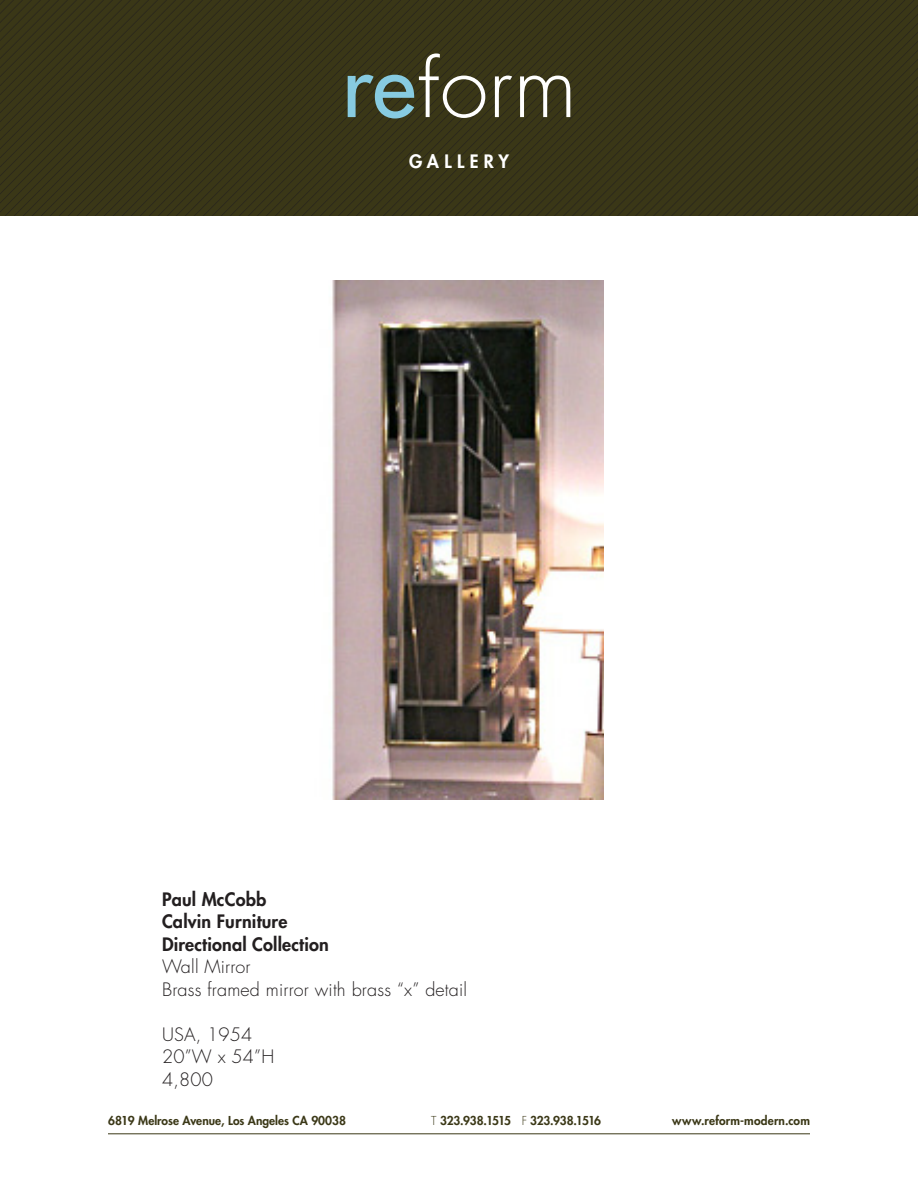
<style>
.page{position:relative;width:918px;height:1188px;background:#fff}
.page>*{position:absolute;margin:0;border:0;box-sizing:border-box;transform-origin:0 0}
.t1{font:300 18px "Futura Std";letter-spacing:.01em;color:#231f20}
.t2{font:800 18px "Futura Std";letter-spacing:.01em;color:#231f20}
.t3{font:800 18px "Futura Std";letter-spacing:.3em;color:#fff}
.t4{font:800 12px "Futura Std";color:#3b3817}
.t5{font:800 12px "Futura Std";letter-spacing:-.02em;color:#3b3817}
.s1{font-weight:300}
</style>
<div class="page">
<img style="left:0;top:0;width:918px;height:216px">
<svg style="left:348px;top:53px;width:222px;height:66px;background:#565a45"></svg>
<hr style="left:108px;top:1134px;width:702px;height:1px;background:#3b3817">
<img style="left:332px;top:281px;width:271px;height:518px">
<p class="t3" style="left:409px;top:150px;width:101px">GALLERY</p>
<p class="t2" style="left:162px;top:888px;width:106px">Paul McCobb</p>
<p class="t2" style="left:162px;top:910px;width:127px">Calvin Furniture</p>
<p class="t2" style="left:162px;top:933px;width:168px">Directional Collection</p>
<p class="t1" style="left:162px;top:956px;width:90px">Wall Mirror</p>
<p class="t1" style="left:162px;top:978px;width:307px">Brass framed mirror with brass “x” detail</p>
<p class="t1" style="left:162px;top:1023px;width:92px">USA, 1954</p>
<p class="t1" style="left:162px;top:1046px;width:114px">20”W x 54”H</p>
<p class="t1" style="left:162px;top:1068px;width:52px">4,800</p>
<p class="t4" style="left:108px;top:1113px;width:240px">6819 Melrose Avenue, Los Angeles CA 90038</p>
<p class="t5" style="left:431px;top:1113px;width:172px"><span class="s1">T</span> 323.938.1515 <span class="s1">F</span> 323.938.1516</p>
<p class="t4" style="left:672px;top:1113px;width:139px">www.reform-modern.com</p>
</div>
